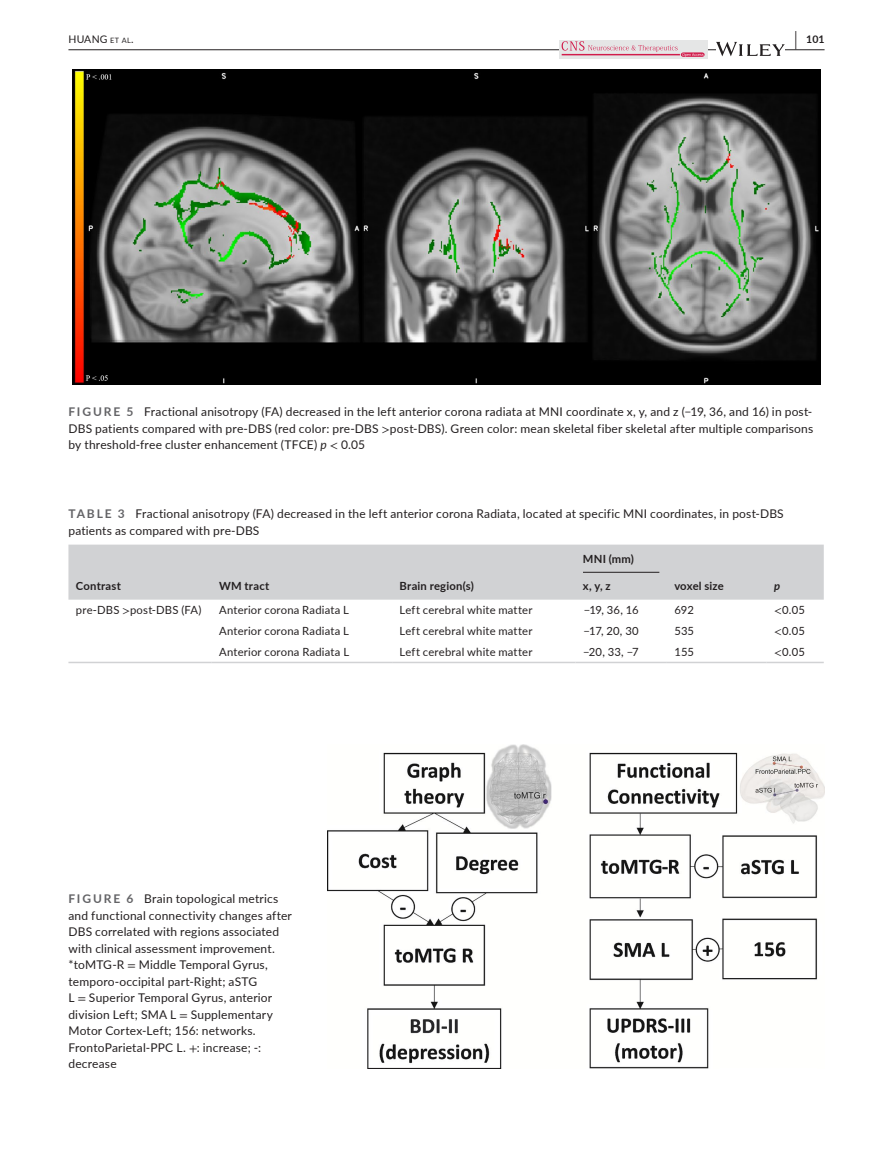
<style>
.page{position:relative;width:893px;height:1174px;background:#fff}
.page>*{position:absolute;margin:0;border:0;box-sizing:border-box;transform-origin:0 0}
.t1{font:12px/16.5px "Lato";letter-spacing:.015em;color:#231f20}
.t2{font:11.25px "Lato";letter-spacing:.015em;color:#231f20}
.t3{font:700 11.25px "Lato";letter-spacing:.02em;color:#231f20}
.t4{font:italic 700 11.25px "Lato";color:#231f20}
.t5{font:10.5px "Lato";letter-spacing:.02em;color:#231f20}
.t6{font:700 10.5px "Lato";color:#231f20}
.s1{font-size:7.35px}
.s2{font-size:19.5px}
.s3{font-weight:700;color:#636366}
.s4{font-family:"STIX"}
.s5{font-style:italic}
</style>
<div class="page">
<hr style="left:68px;top:49px;width:756px;height:1px;background:#231f20">
<div style="left:559px;top:40px;width:149px;height:18px;background:#e5e6e6"></div>
<svg style="left:562px;top:41px;width:141px;height:16px"></svg>
<svg style="left:716px;top:42px;width:69px;height:14px"></svg>
<img style="left:72px;top:69px;width:749px;height:315px">
<div style="left:68px;top:544px;width:756px;height:55px;background:#d1d2d4"></div>
<hr style="left:68px;top:661px;width:144px;height:2px;background:#d1d2d4">
<hr style="left:212px;top:661px;width:180px;height:2px;background:#d1d2d4">
<hr style="left:392px;top:661px;width:183px;height:2px;background:#d1d2d4">
<hr style="left:575px;top:661px;width:92px;height:2px;background:#d1d2d4">
<hr style="left:667px;top:661px;width:100px;height:2px;background:#d1d2d4">
<hr style="left:767px;top:661px;width:57px;height:2px;background:#d1d2d4">
<hr style="left:583px;top:572px;width:76px;height:1px;background:#231f20">
<img style="left:327px;top:744px;width:497px;height:324px">
<p class="t5" style="left:68px;top:31px;width:67px">HUANG <span class="s1">et al</span>.</p>
<p class="t6" style="left:795px;top:31px;width:31px"><span class="s2">|</span> 101</p>
<p class="t1" style="left:68px;top:403px;width:746px;text-align:justify"><span class="s3">FIGURE 5</span> Fractional anisotropy (FA) decreased in the left anterior corona radiata at MNI coordinate x, y, and z (−19, 36, and 16) in post-DBS patients compared with pre-DBS (red color: pre-DBS <span class="s4">&gt;</span>post-DBS). Green color: mean skeletal fiber skeletal after multiple comparisons by threshold-free cluster enhancement (TFCE) <span class="s5">p</span> <span class="s4">&lt;</span> 0.05</p>
<p class="t1" style="left:68px;top:505px;width:717px"><span class="s3">TABLE 3</span> Fractional anisotropy (FA) decreased in the left anterior corona Radiata, located at specific MNI coordinates, in post-DBS patients as compared with pre-DBS</p>
<p class="t3" style="left:76px;top:578px;width:46px">Contrast</p>
<p class="t3" style="left:219px;top:578px;width:52px">WM tract</p>
<p class="t3" style="left:400px;top:578px;width:76px">Brain region(s)</p>
<p class="t3" style="left:583px;top:550px;width:52px">MNI (mm)</p>
<p class="t3" style="left:583px;top:578px;width:29px">x, y, z</p>
<p class="t3" style="left:674px;top:578px;width:51px">voxel size</p>
<p class="t4" style="left:774px;top:578px;width:8px">p</p>
<p class="t2" style="left:76px;top:602px;width:127px">pre-DBS <span class="s4">&gt;</span>post-DBS (FA)</p>
<p class="t2" style="left:219px;top:602px;width:131px">Anterior corona Radiata L</p>
<p class="t2" style="left:400px;top:602px;width:134px">Left cerebral white matter</p>
<p class="t2" style="left:584px;top:602px;width:57px">−19, 36, 16</p>
<p class="t2" style="left:675px;top:602px;width:21px">692</p>
<p class="t2" style="left:774px;top:602px;width:32px"><span class="s4">&lt;</span>0.05</p>
<p class="t2" style="left:219px;top:623px;width:131px">Anterior corona Radiata L</p>
<p class="t2" style="left:400px;top:623px;width:134px">Left cerebral white matter</p>
<p class="t2" style="left:583px;top:623px;width:57px">−17, 20, 30</p>
<p class="t2" style="left:674px;top:623px;width:21px">535</p>
<p class="t2" style="left:774px;top:623px;width:32px"><span class="s4">&lt;</span>0.05</p>
<p class="t2" style="left:219px;top:644px;width:131px">Anterior corona Radiata L</p>
<p class="t2" style="left:400px;top:644px;width:134px">Left cerebral white matter</p>
<p class="t2" style="left:583px;top:644px;width:57px">−20, 33, −7</p>
<p class="t2" style="left:675px;top:644px;width:21px">155</p>
<p class="t2" style="left:774px;top:644px;width:32px"><span class="s4">&lt;</span>0.05</p>
<p class="t1" style="left:68px;top:890px;width:225px"><span class="s3">FIGURE 6</span> Brain topological metrics and functional connectivity changes after DBS correlated with regions associated with clinical assessment improvement. *toMTG-R <span class="s4">=</span> Middle Temporal Gyrus, temporo-occipital part-Right; aSTG<br>L <span class="s4">=</span> Superior Temporal Gyrus, anterior division Left; SMA L <span class="s4">=</span> Supplementary Motor Cortex-Left; 156: networks.<br>FrontoParietal-PPC L. <span class="s4">+</span>: increase; -: decrease</p>
</div>
